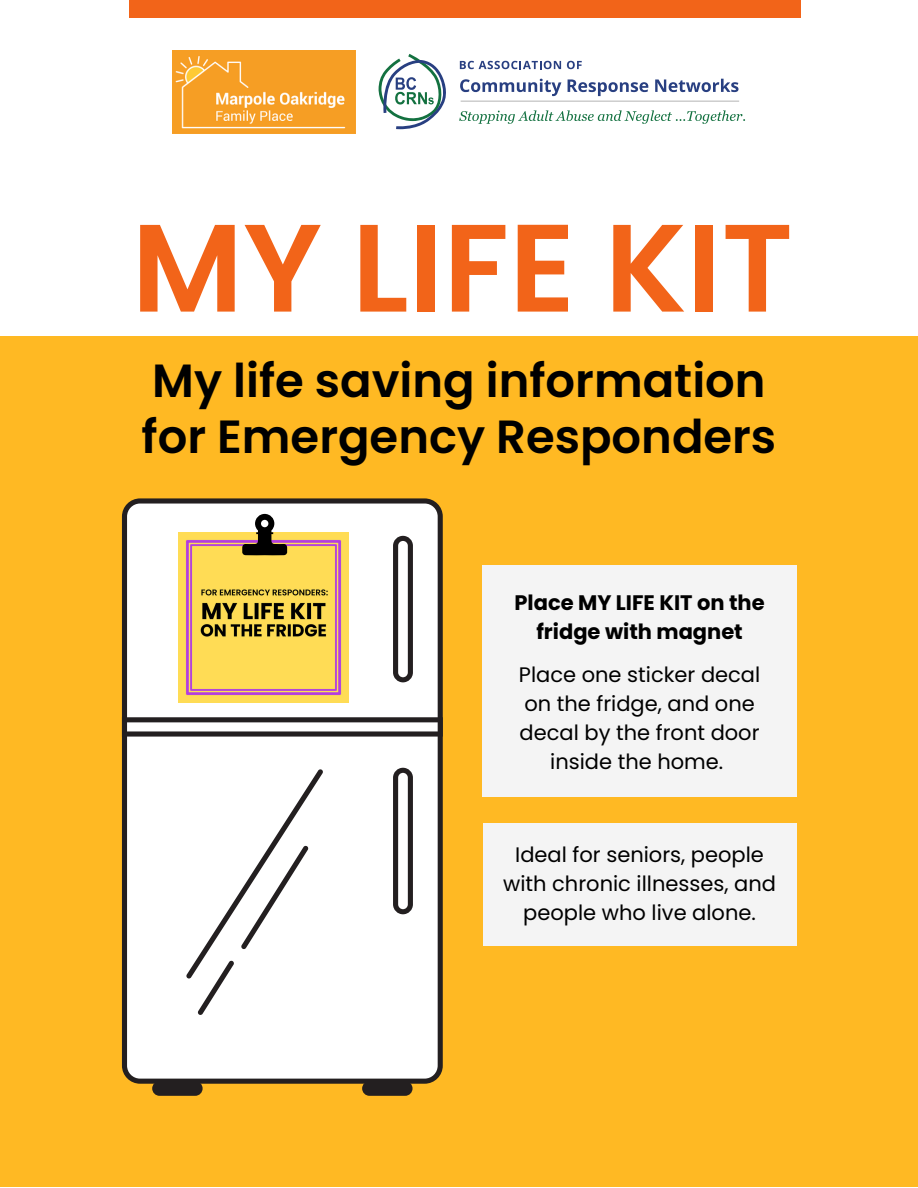
<style>
.page{position:relative;width:918px;height:1188px;background:#fff}
.page>*{position:absolute;margin:0;border:0;box-sizing:border-box;transform-origin:0 0}
.t1{font:600 124.2px "Poppins";color:#f26419}
.t2{font:600 46.5px/56.2px "Poppins";color:#000}
.t3{font:21px/29.2px "Poppins";color:#000;text-align:center}
.t4{font:700 21px/29.2px "Poppins";color:#000;text-align:center}
</style>
<div class="page">
<div style="left:0;top:336px;width:918px;height:851px;background:#ffb923"></div>
<div style="left:129px;top:0;width:672px;height:18px;background:#f26419"></div>
<img style="left:172px;top:50px;width:184px;height:83px">
<svg style="left:379px;top:54px;width:67px;height:75px"></svg>
<svg style="left:459px;top:110px;width:286px;height:14px"></svg>
<hr style="left:461px;top:101px;width:278px;height:1px;background:#b3b3b3">
<svg style="left:460px;top:61px;width:101px;height:8px"></svg>
<svg style="left:567px;top:61px;width:15px;height:8px"></svg>
<svg style="left:460px;top:79px;width:101px;height:17px"></svg>
<svg style="left:568px;top:79px;width:80px;height:17px"></svg>
<svg style="left:655px;top:79px;width:84px;height:13px"></svg>
<svg style="left:122px;top:498px;width:321px;height:586px;fill:#fff"></svg>
<svg style="left:122px;top:717px;width:321px;height:20px"></svg>
<svg style="left:393px;top:536px;width:20px;height:146px"></svg>
<svg style="left:393px;top:768px;width:20px;height:146px"></svg>
<svg style="left:186px;top:769px;width:137px;height:246px"></svg>
<div style="left:152px;top:1081px;width:51px;height:15px;background:#231f20;border-radius:7px"></div>
<div style="left:362px;top:1081px;width:51px;height:15px;background:#231f20;border-radius:7px"></div>
<div style="left:483px;top:566px;width:313px;height:231px;background:#f4f4f4"></div>
<div style="left:483px;top:824px;width:313px;height:122px;background:#f4f4f4"></div>
<img style="left:179px;top:533px;width:170px;height:170px">
<svg style="left:221px;top:509px;width:90px;height:192px"></svg>
<h1 class="t1" style="left:132px;top:181px;width:663px">MY LIFE KIT</h1>
<h2 class="t2" style="left:142px;top:353px;width:636px">My life saving information for Emergency Responders</h2>
<p class="t4" style="left:515px;top:588px;width:252px">Place MY LIFE KIT on the fridge with magnet</p>
<p class="t3" style="left:519px;top:660px;width:243px">Place one sticker decal on the fridge, and one decal by the front door inside the home.</p>
<p class="t3" style="left:503px;top:840px;width:274px">Ideal for seniors, people with chronic illnesses, and people who live alone.</p>
</div>
